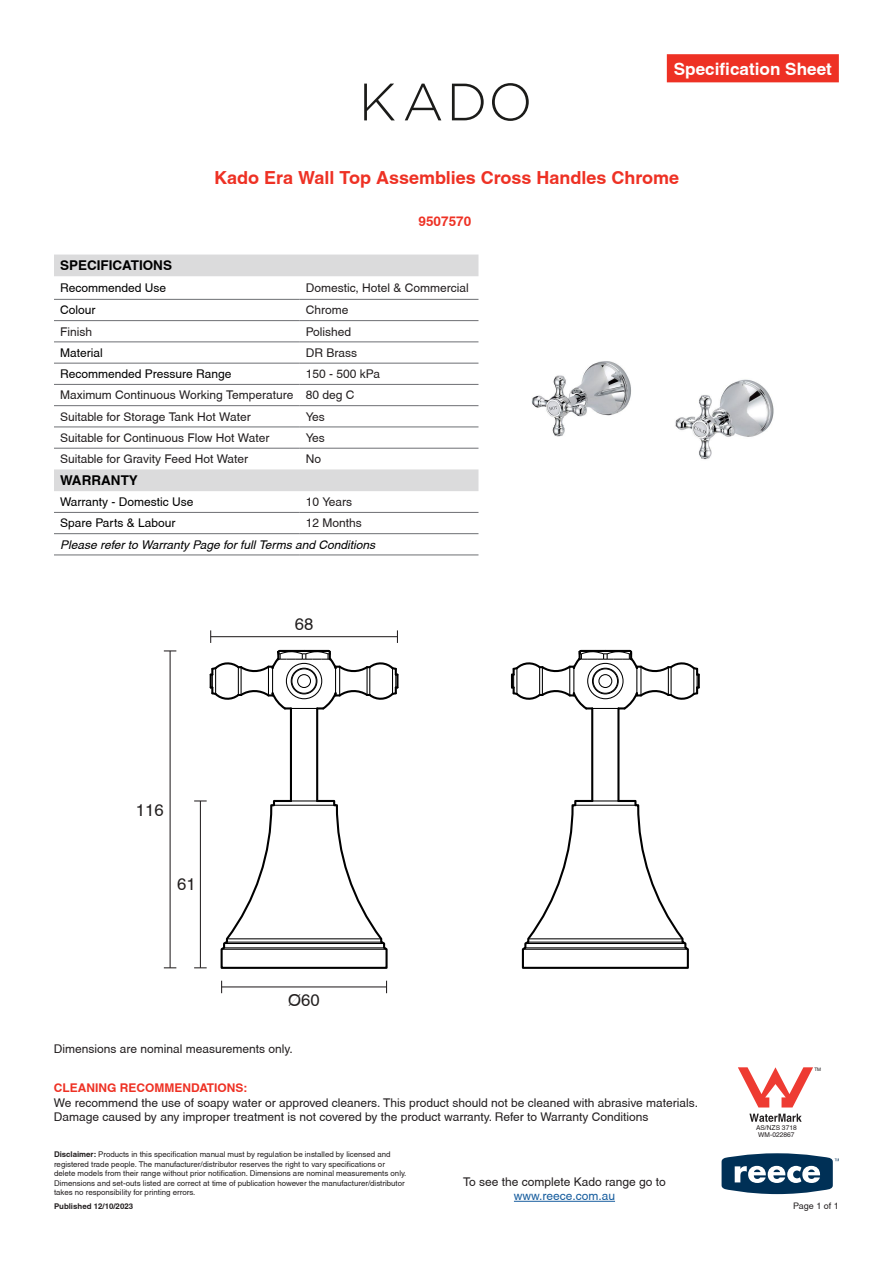
<style>
.page{position:relative;width:893px;height:1263px;background:#fff}
.page>*{position:absolute;margin:0;border:0;box-sizing:border-box;transform-origin:0 0}
.t1{font:700 18px "Helvetica";color:#ee3124}
.t2{font:700 17.1px "Helvetica";color:#fff}
.t3{font:16.65px "Helvetica";color:#221f1f}
.t4{font:700 13.5px "Helvetica";color:#000}
.t5{font:700 13.5px "Helvetica";color:#ee3124}
.t6{font:12px/21.3px "Helvetica";color:#231f20}
.t7{font:12px "Helvetica";color:#000}
.t8{font:italic 12px "Helvetica";color:#000}
.t9{font:700 12px "Helvetica";color:#ee3124}
.t10{font:12px "Helvetica";color:#175d9e}
.t11{font:9px "Helvetica";color:#231f20}
.t12{font:7.8px/9.4px "Helvetica";color:#231f20}
.t13{font:700 7.8px "Helvetica";color:#231f20}
.t14{font:6.6px "Helvetica";color:#231f20}
.t15{font:4.65px "Helvetica";color:#231f20}
.s1{font-weight:700}
</style>
<div class="page">
<svg style="left:722px;top:1153px;width:117px;height:41px"></svg>
<div style="left:667px;top:54px;width:172px;height:28px;background:#ee3124"></div>
<svg style="left:221px;top:981px;width:1px;height:12px"></svg>
<hr style="left:222px;top:986px;width:165px;height:1px;background:#231f20">
<svg style="left:164px;top:650px;width:12px;height:1px"></svg>
<hr style="left:170px;top:651px;width:1px;height:317px;background:#231f20">
<svg style="left:194px;top:800px;width:13px;height:1px"></svg>
<svg style="left:194px;top:967px;width:13px;height:1px"></svg>
<hr style="left:200px;top:801px;width:1px;height:167px;background:#231f20">
<hr style="left:316px;top:708px;width:2px;height:93px;background:#000">
<hr style="left:290px;top:708px;width:2px;height:93px;background:#000">
<svg style="left:210px;top:630px;width:188px;height:81px"></svg>
<hr style="left:617px;top:708px;width:2px;height:93px;background:#000">
<hr style="left:591px;top:708px;width:2px;height:93px;background:#000">
<svg style="left:511px;top:649px;width:189px;height:62px"></svg>
<svg style="left:220px;top:799px;width:168px;height:170px"></svg>
<svg style="left:521px;top:799px;width:168px;height:170px"></svg>
<img style="left:531px;top:361px;width:243px;height:99px">
<hr style="left:514px;top:1201px;width:101px;height:1px;background:#175d9e">
<svg style="left:364px;top:84px;width:31px;height:36px"></svg>
<svg style="left:405px;top:84px;width:36px;height:36px"></svg>
<svg style="left:452px;top:84px;width:32px;height:36px"></svg>
<svg style="left:492px;top:83px;width:37px;height:38px"></svg>
<svg style="left:54px;top:255px;width:424px;height:236px"></svg>
<hr style="left:54px;top:299px;width:246px;height:1px;background:#6d6f73">
<hr style="left:300px;top:299px;width:178px;height:1px;background:#6d6f73">
<hr style="left:54px;top:320px;width:246px;height:1px;background:#6d6f73">
<hr style="left:300px;top:320px;width:178px;height:1px;background:#6d6f73">
<hr style="left:54px;top:342px;width:246px;height:1px;background:#6d6f73">
<hr style="left:300px;top:342px;width:178px;height:1px;background:#6d6f73">
<hr style="left:54px;top:363px;width:246px;height:1px;background:#6d6f73">
<hr style="left:300px;top:363px;width:178px;height:1px;background:#6d6f73">
<hr style="left:54px;top:512px;width:246px;height:1px;background:#6d6f73">
<hr style="left:300px;top:512px;width:178px;height:1px;background:#6d6f73">
<hr style="left:54px;top:533px;width:246px;height:1px;background:#6d6f73">
<hr style="left:300px;top:533px;width:178px;height:1px;background:#6d6f73">
<hr style="left:54px;top:555px;width:246px;height:1px;background:#6d6f73">
<hr style="left:300px;top:555px;width:178px;height:1px;background:#6d6f73">
<hr style="left:54px;top:384px;width:246px;height:1px;background:#6d6f73">
<hr style="left:300px;top:384px;width:178px;height:1px;background:#6d6f73">
<hr style="left:54px;top:405px;width:246px;height:1px;background:#6d6f73">
<hr style="left:300px;top:405px;width:178px;height:1px;background:#6d6f73">
<hr style="left:54px;top:427px;width:246px;height:1px;background:#6d6f73">
<hr style="left:300px;top:427px;width:178px;height:1px;background:#6d6f73">
<hr style="left:54px;top:448px;width:246px;height:1px;background:#6d6f73">
<hr style="left:300px;top:448px;width:178px;height:1px;background:#6d6f73">
<svg style="left:738px;top:1067px;width:75px;height:40px"></svg>
<svg style="left:749px;top:1114px;width:53px;height:8px"></svg>
<h2 class="t2" style="left:674px;top:59px;width:160px">Specification Sheet</h2>
<h1 class="t1" style="left:214px;top:167px;width:467px">Kado Era Wall Top Assemblies Cross Handles Chrome</h1>
<p class="t5" style="left:419px;top:213px;width:54px">9507570</p>
<p class="t4" style="left:60px;top:257px;width:114px">SPECIFICATIONS</p>
<p class="t7" style="left:60px;top:281px;width:108px">Recommended Use</p>
<p class="t6" style="left:306px;top:277px;width:165px">Domestic, Hotel &amp; Commercial</p>
<p class="t7" style="left:60px;top:303px;width:37px">Colour</p>
<p class="t6" style="left:306px;top:299px;width:44px">Chrome</p>
<p class="t6" style="left:60px;top:321px;width:34px">Finish</p>
<p class="t6" style="left:306px;top:321px;width:47px">Polished</p>
<p class="t7" style="left:60px;top:346px;width:44px">Material</p>
<p class="t6" style="left:306px;top:342px;width:53px">DR Brass</p>
<p class="t7" style="left:60px;top:367px;width:173px">Recommended Pressure Range</p>
<p class="t6" style="left:60px;top:363px;width:321px;text-indent:246px">150 - 500 kPa<br>Maximum Continuous Working Temperature 80 deg C<br>Suitable for Storage Tank Hot Water</p>
<p class="t6" style="left:306px;top:406px;width:20px">Yes</p>
<p class="t6" style="left:60px;top:427px;width:211px">Suitable for Continuous Flow Hot Water</p>
<p class="t6" style="left:306px;top:427px;width:20px">Yes</p>
<p class="t6" style="left:60px;top:448px;width:190px">Suitable for Gravity Feed Hot Water</p>
<p class="t6" style="left:306px;top:448px;width:17px">No</p>
<p class="t4" style="left:60px;top:472px;width:79px">WARRANTY</p>
<p class="t7" style="left:60px;top:495px;width:135px">Warranty - Domestic Use</p>
<p class="t6" style="left:306px;top:491px;width:48px">10 Years</p>
<p class="t7" style="left:60px;top:516px;width:117px">Spare Parts &amp; Labour</p>
<p class="t6" style="left:306px;top:512px;width:58px">12 Months</p>
<p class="t8" style="left:60px;top:537px;width:317px">Please refer to Warranty Page for full Terms and Conditions</p>
<h3 class="t3" style="left:136px;top:800px;width:29px">116</h3>
<h3 class="t3" style="left:177px;top:874px;width:20px">61</h3>
<h3 class="t3" style="left:295px;top:615px;width:20px">68</h3>
<h3 class="t3" style="left:288px;top:991px;width:33px">Ø60</h3>
<p class="t6" style="left:54px;top:1038px;width:240px">Dimensions are nominal measurements only.</p>
<p class="t9" style="left:54px;top:1080px;width:195px">CLEANING RECOMMENDATIONS:</p>
<p class="t6" style="left:54px;top:1095px;width:646px;line-height:14.4px">We recommend the use of soapy water or approved cleaners. This product should not be cleaned with abrasive materials.<br>Damage caused by any improper treatment is not covered by the product warranty. Refer to Warranty Conditions</p>
<p class="t12" style="left:54px;top:1150px;width:354px"><span class="s1">Disclaimer:</span> Products in this specification manual must by regulation be installed by licensed and registered trade people. The manufacturer/distributor reserves the right to vary specifications or delete models from their range without prior notification. Dimensions are nominal measurements only.<br>Dimensions and set-outs listed are correct at time of publication however the manufacturer/distributor takes no responsibility for printing errors.</p>
<p class="t13" style="left:54px;top:1201px;width:81px">Published 12/10/2023</p>
<p class="t6" style="left:463px;top:1171px;width:204px">To see the complete Kado range go to</p>
<p class="t10" style="left:514px;top:1189px;width:103px">www.reece.com.au</p>
<p class="t15" style="left:814px;top:1066px;width:8px">TM</p>
<p class="t14" style="left:756px;top:1124px;width:42px">AS/NZS 3718</p>
<p class="t14" style="left:758px;top:1131px;width:38px">WM-022867</p>
<p class="t11" style="left:793px;top:1200px;width:47px">Page 1 of 1</p>
</div>
